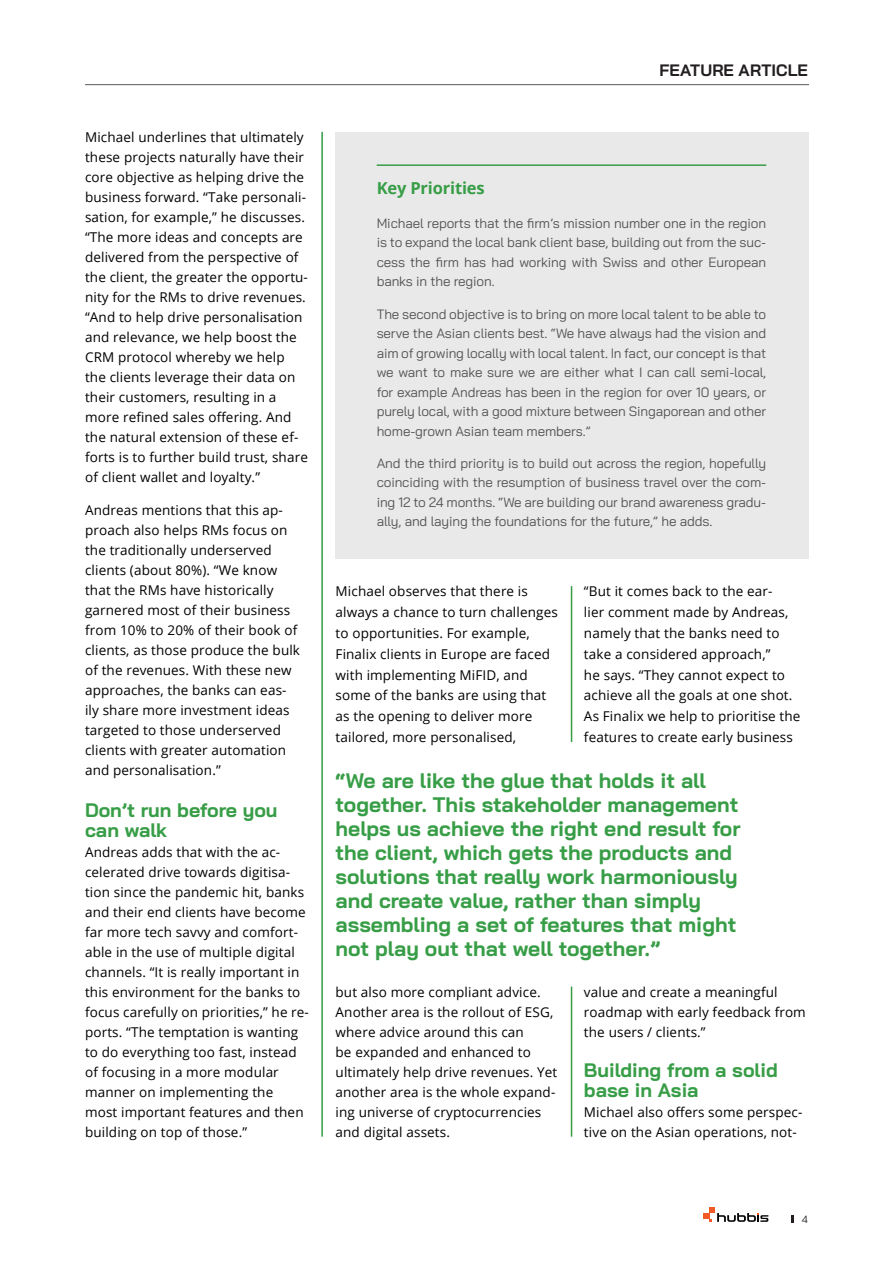
<style>
.page{position:relative;width:893px;height:1263px;background:#fff}
.page>*{position:absolute;margin:0;border:0;box-sizing:border-box;transform-origin:0 0}
.pull_quote{font:700 21px/24px "Bai Jamjuree";color:#379d46}
.subtitle{font:700 19.5px/20px "Bai Jamjuree";color:#379d46}
.t1{font:700 16.5px "Bai Jamjuree";letter-spacing:.005em;color:#231f20}
.Box_subtitle{font:700 16.5px "Open Sans";letter-spacing:-.01em;color:#379d46}
.content_styl_hyphe{font:13.5px/20px "Open Sans";letter-spacing:.01em;color:#000}
.box_content{font:13.5px/19.5px "Bai Jamjuree";letter-spacing:-.01em;color:#535355;text-align:justify}
.t2{font:10.5px "Bai Jamjuree";color:#231f20}
</style>
<div class="page">
<svg style="left:703px;top:1207px;width:65px;height:15px"></svg>
<svg style="left:791px;top:1215px;width:3px;height:8px"></svg>
<hr style="left:321px;top:132px;width:2px;height:1005px;background:#379d46">
<div style="left:336px;top:132px;width:473px;height:427px;background:#e9e9e9"></div>
<hr style="left:377px;top:164px;width:389px;height:2px;background:#379d46">
<hr style="left:571px;top:586px;width:1px;height:156px;background:#379d46">
<hr style="left:571px;top:986px;width:1px;height:151px;background:#379d46">
<hr style="left:85px;top:84px;width:724px;height:1px;background:#57585a">
<p class="content_styl_hyphe" style="left:85px;top:127px;width:224px">Michael underlines that ultimately these projects naturally have their core objective as helping drive the business forward. “Take personali&shy;sation, for example,” he discusses. “The more ideas and concepts are delivered from the perspective of the client, the greater the opportu&shy;nity for the RMs to drive revenues. “And to help drive personalisation and relevance, we help boost the CRM protocol whereby we help the clients leverage their data on their customers, resulting in a more refined sales offering. And the natural extension of these ef&shy;forts is to further build trust, share of client wallet and loyalty.”</p>
<p class="content_styl_hyphe" style="left:85px;top:500px;width:217px">Andreas mentions that this ap&shy;proach also helps RMs focus on the traditionally underserved clients (about 80%). “We know that the RMs have historically garnered most of their business from 10% to 20% of their book of clients, as those produce the bulk of the revenues. With these new approaches, the banks can eas&shy;ily share more investment ideas targeted to those underserved clients with greater automation and personalisation.”</p>
<p class="subtitle" style="left:85px;top:800px;width:194px">Don’t run before you can walk</p>
<p class="content_styl_hyphe" style="left:85px;top:841px;width:225px">Andreas adds that with the ac&shy;celerated drive towards digitisa&shy;tion since the pandemic hit, banks and their end clients have become far more tech savvy and comfort&shy;able in the use of multiple digital channels. “It is really important in this environment for the banks to focus carefully on priorities,” he re&shy;ports. “The temptation is wanting to do everything too fast, instead of focusing in a more modular manner on implementing the<br>most important features and then building on top of those.”</p>
<p class="Box_subtitle" style="left:377px;top:177px;width:110px">Key Priorities</p>
<p class="t1" style="left:659px;top:61px;width:150px">FEATURE ARTICLE</p>
<p class="box_content" style="left:377px;top:213px;width:391px">Michael reports that the firm’s mission number one in the region is to expand the local bank client base, building out from the suc&shy;cess the firm has had working with Swiss and other European banks in the region.</p>
<p class="box_content" style="left:377px;top:304px;width:391px">The second objective is to bring on more local talent to be able to serve the Asian clients best. “We have always had the vision and aim of growing locally with local talent. In fact, our concept is that we want to make sure we are either what I can call semi-local, for example Andreas has been in the region for over 10 years, or purely local, with a good mixture between Singaporean and other home-grown Asian team members.”</p>
<p class="box_content" style="left:377px;top:453px;width:391px">And the third priority is to build out across the region, hopefully coinciding with the resumption of business travel over the com&shy;ing 12 to 24 months. “We are building our brand awareness gradu&shy;ally, and laying the foundations for the future,” he adds.</p>
<p class="content_styl_hyphe" style="left:336px;top:581px;width:224px;line-height:20.9px">Michael observes that there is always a chance to turn challenges to opportunities. For example,<br>Finalix clients in Europe are faced with implementing MiFID, and some of the banks are using that as the opening to deliver more tailored, more personalised,</p>
<p class="content_styl_hyphe" style="left:584px;top:581px;width:218px;line-height:20.9px">“But it comes back to the ear-<br>lier comment made by Andreas, namely that the banks need to take a considered approach,”<br>he says. “They cannot expect to achieve all the goals at one shot.<br>As Finalix we help to prioritise the features to create early business</p>
<p class="pull_quote" style="left:336px;top:769px;width:406px">“We are like the glue that holds it all together. This stakeholder management helps us achieve the right end result for the client, which gets the products and solutions that really work harmoniously and create value, rather than simply assembling a set of features that might not play out that well together.”</p>
<p class="content_styl_hyphe" style="left:336px;top:982px;width:223px">but also more compliant advice.<br>Another area is the rollout of ESG, where advice around this can<br>be expanded and enhanced to ultimately help drive revenues. Yet another area is the whole expand&shy;ing universe of cryptocurrencies and digital assets.</p>
<p class="content_styl_hyphe" style="left:584px;top:982px;width:223px">value and create a meaningful roadmap with early feedback from the users / clients.”</p>
<p class="subtitle" style="left:584px;top:1061px;width:195px">Building from a solid base in Asia</p>
<p class="content_styl_hyphe" style="left:584px;top:1102px;width:220px">Michael also offers some perspec&shy;tive on the Asian operations, not-</p>
<p class="t2" style="left:802px;top:1210px;width:8px">4</p>
</div>
